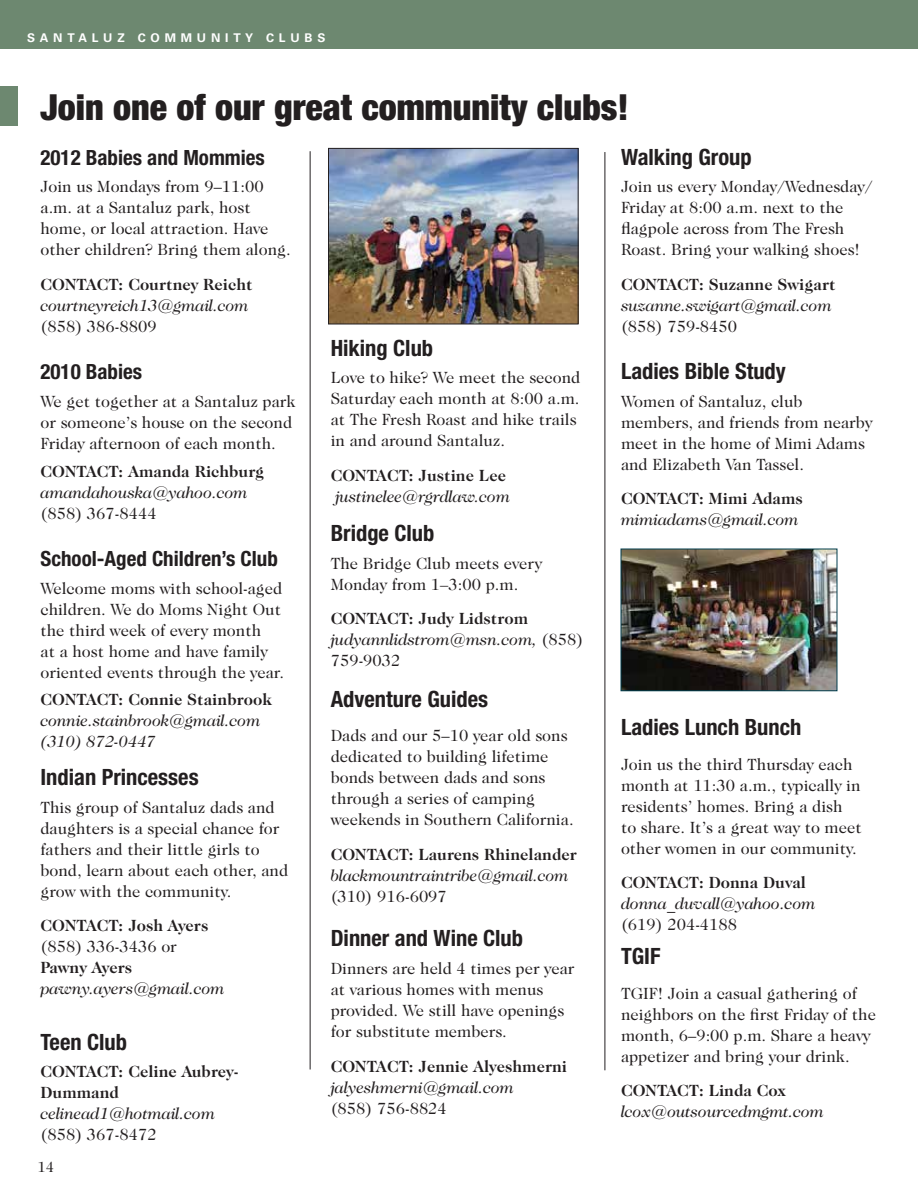
<style>
.page{position:relative;width:918px;height:1188px;background:#fff}
.page>*{position:absolute;margin:0;border:0;box-sizing:border-box;transform-origin:0 0}
.t1{font:900 condensed 36px "Helvetica Neue LT Std";color:#231f20}
.t2{font:700 condensed 22.5px "Helvetica Neue LT Std";color:#231f20}
.t3{font:700 condensed 21px "Helvetica Neue LT Std";color:#231f20}
.t4{font:16.5px/21px "Caslon 224 IT Cby BT";color:#231f20}
.t5{font:italic 16.5px/21px "Caslon 224 IT Cby BT";color:#231f20}
.t6{font:700 16.5px/21px "Caslon 224 IT Cby BT";color:#231f20}
.t7{font:15px "Caslon 224 IT Cby BT";color:#231f20}
.t8{font:700 12px "Univers LT Std";letter-spacing:.4em;color:#fff}
.s1{font-family:"Times"}
.s2{font-weight:700;font-style:normal}
.s3{font-style:normal}
</style>
<div class="page">
<div style="left:0;top:0;width:918px;height:49px;background:#6d8870"></div>
<div style="left:0;top:86px;width:18px;height:40px;background:#6d8870"></div>
<hr style="left:310px;top:151px;width:1px;height:919px;background:#231f20">
<hr style="left:605px;top:152px;width:1px;height:918px;background:#231f20">
<img style="left:623px;top:551px;width:212px;height:138px">
<div style="left:621px;top:549px;width:216px;height:142px;border:1px solid #033e4e"></div>
<img style="left:330px;top:150px;width:247px;height:172px">
<div style="left:328px;top:148px;width:251px;height:176px;border:1px solid #231f20"></div>
<p class="t8" style="left:27px;top:31px;width:300px">SANTALUZ COMMUNITY CLUBS</p>
<h1 class="t1" style="left:40px;top:85px;width:590px">Join one of our great community clubs!</h1>
<p class="t3" style="left:40px;top:144px;width:226px">2012 Babies and Mommies</p>
<p class="t4" style="left:40px;top:176px;width:252px">Join us Mondays from 9–11:00 a.m. at a Santaluz park, host home, or local attraction. Have other children? Bring them along.</p>
<p class="t6" style="left:40px;top:273px;width:24px">Contact</p>
<p class="t6" style="left:118px;top:273px;width:136px">: Courtney Reicht</p>
<p class="t5" style="left:40px;top:294px;width:210px">courtneyreich13@gmail.com</p>
<p class="t4" style="left:40px;top:315px;width:118px">(858) 386-8809</p>
<p class="t3" style="left:40px;top:359px;width:103px">2010 Babies</p>
<p class="t4" style="left:40px;top:390px;width:257px">We get together at a Santaluz park or someone’s house on the second<br>Friday afternoon of each month.</p>
<p class="t6" style="left:40px;top:460px;width:24px">Contact</p>
<p class="t6" style="left:118px;top:460px;width:148px">: Amanda Richburg</p>
<p class="t5" style="left:40px;top:481px;width:208px">amandahouska@yahoo.com</p>
<p class="t4" style="left:40px;top:502px;width:118px">(858) 367-8444</p>
<p class="t3" style="left:40px;top:546px;width:239px">School-Aged Children’s Club</p>
<p class="t4" style="left:40px;top:577px;width:245px">Welcome moms with school-aged children. We do Moms Night Out the third week of every month<br>at a host home and have family oriented events through the year.</p>
<p class="t6" style="left:40px;top:689px;width:24px">Contact</p>
<p class="t6" style="left:118px;top:689px;width:156px">: Connie Stainbrook</p>
<p class="t5" style="left:40px;top:710px;width:221px">connie.stainbrook@gmail.com (310) 872-0447</p>
<h2 class="t2" style="left:40px;top:763px;width:160px">Indian Princesses</h2>
<p class="t4" style="left:40px;top:796px;width:249px">This group of Santaluz dads and daughters is a special chance for fathers and their little girls to bond, learn about each other, and grow with the community.</p>
<p class="t6" style="left:40px;top:915px;width:24px">Contact</p>
<p class="t6" style="left:118px;top:915px;width:92px">: Josh Ayers</p>
<p class="t4" style="left:40px;top:936px;width:138px">(858) 336-3436 or</p>
<p class="t6" style="left:40px;top:957px;width:93px">Pawny Ayers</p>
<p class="t5" style="left:40px;top:978px;width:185px">pawny.ayers@gmail.com</p>
<h2 class="t2" style="left:40px;top:1028px;width:88px">Teen Club</h2>
<p class="t6" style="left:40px;top:1061px;width:24px">Contact</p>
<p class="t6" style="left:40px;top:1061px;width:200px;text-indent:78px">: Celine Aubrey-<br>Dummand</p>
<p class="t5" style="left:40px;top:1103px;width:176px">celinead1@hotmail.com</p>
<p class="t4" style="left:40px;top:1124px;width:118px">(858) 367-8472</p>
<p class="t7" style="left:38px;top:1158px;width:18px">14</p>
<h2 class="t2" style="left:331px;top:334px;width:104px">Hiking Club</h2>
<p class="t4" style="left:331px;top:367px;width:251px">Love to hike? We meet the second<br>Saturday each month at 8:00 a.m. at The Fresh Roast and hike trails in and around Santaluz.</p>
<p class="t6" style="left:331px;top:464px;width:24px">Contact</p>
<p class="t6" style="left:408px;top:464px;width:99px">: Justine Lee</p>
<p class="t5" style="left:335px;top:485px;width:176px">justinelee@rgrdlaw.com</p>
<h2 class="t2" style="left:331px;top:519px;width:105px">Bridge Club</h2>
<p class="t4" style="left:331px;top:552px;width:213px">The Bridge Club meets every<br>Monday from 1<span class="s1">–</span>3:00 p.m.</p>
<p class="t6" style="left:331px;top:608px;width:24px">Contact</p>
<p class="t5" style="left:331px;top:608px;width:254px;text-indent:78px"><span class="s2">: Judy Lidstrom </span>judyannlidstrom@msn.com, <span class="s3">(858)<br>759-9032</span></p>
<h2 class="t2" style="left:331px;top:685px;width:159px">Adventure Guides</h2>
<p class="t4" style="left:331px;top:725px;width:244px">Dads and our 5–10 year old sons dedicated to building lifetime bonds between dads and sons through a series of camping weekends in Southern California.</p>
<p class="t6" style="left:331px;top:843px;width:24px">Contact</p>
<p class="t6" style="left:408px;top:843px;width:170px">: Laurens Rhinelander</p>
<p class="t5" style="left:331px;top:864px;width:239px">blackmountraintribe@gmail.com</p>
<p class="t4" style="left:331px;top:885px;width:118px">(310) 916-6097</p>
<h2 class="t2" style="left:331px;top:925px;width:194px">Dinner and Wine Club</h2>
<p class="t4" style="left:331px;top:958px;width:245px">Dinners are held 4 times per year at various homes with menus provided. We still have openings for substitute members.</p>
<p class="t6" style="left:331px;top:1055px;width:24px">Contact</p>
<p class="t6" style="left:408px;top:1055px;width:160px">: Jennie Alyeshmerni</p>
<p class="t5" style="left:331px;top:1076px;width:185px">jalyeshmerni@gmail.com</p>
<p class="t4" style="left:331px;top:1097px;width:118px">(858) 756-8824</p>
<h2 class="t2" style="left:621px;top:143px;width:132px">Walking Group</h2>
<p class="t4" style="left:621px;top:176px;width:253px">Join us every Monday/Wednesday/<br>Friday at 8:00 a.m. next to the flagpole across from The Fresh<br>Roast. Bring your walking shoes!</p>
<p class="t6" style="left:621px;top:273px;width:24px">Contact</p>
<p class="t6" style="left:699px;top:273px;width:139px">: Suzanne Swigart</p>
<p class="t5" style="left:621px;top:294px;width:212px">suzanne.swigart@gmail.com</p>
<p class="t4" style="left:621px;top:315px;width:118px">(858) 759-8450</p>
<h2 class="t2" style="left:621px;top:357px;width:166px">Ladies Bible Study</h2>
<p class="t4" style="left:621px;top:390px;width:253px">Women of Santaluz, club members, and friends from nearby meet in the home of Mimi Adams and Elizabeth Van Tassel.</p>
<p class="t6" style="left:621px;top:488px;width:24px">Contact</p>
<p class="t6" style="left:699px;top:488px;width:106px">: Mimi Adams</p>
<p class="t5" style="left:621px;top:509px;width:179px">mimiadams@gmail.com</p>
<h2 class="t2" style="left:621px;top:714px;width:182px">Ladies Lunch Bunch</h2>
<p class="t4" style="left:621px;top:753px;width:242px">Join us the third Thursday each month at 11:30 a.m., typically in residents’ homes. Bring a dish to share. It’s a great way to meet other women in our community.</p>
<p class="t6" style="left:621px;top:872px;width:24px">Contact</p>
<p class="t6" style="left:699px;top:872px;width:109px">: Donna Duval</p>
<p class="t5" style="left:621px;top:893px;width:196px">donna_duvall@yahoo.com</p>
<p class="t4" style="left:621px;top:914px;width:118px">(619) 204-4188</p>
<h2 class="t2" style="left:621px;top:942px;width:41px">TGIF</h2>
<p class="t4" style="left:621px;top:982px;width:256px">TGIF! Join a casual gathering of neighbors on the first Friday of the month, 6–9:00 p.m. Share a heavy appetizer and bring your drink.</p>
<p class="t6" style="left:621px;top:1080px;width:24px">Contact</p>
<p class="t6" style="left:699px;top:1080px;width:89px">: Linda Cox</p>
<p class="t5" style="left:621px;top:1101px;width:204px">lcox@outsourcedmgmt.com</p>
</div>
